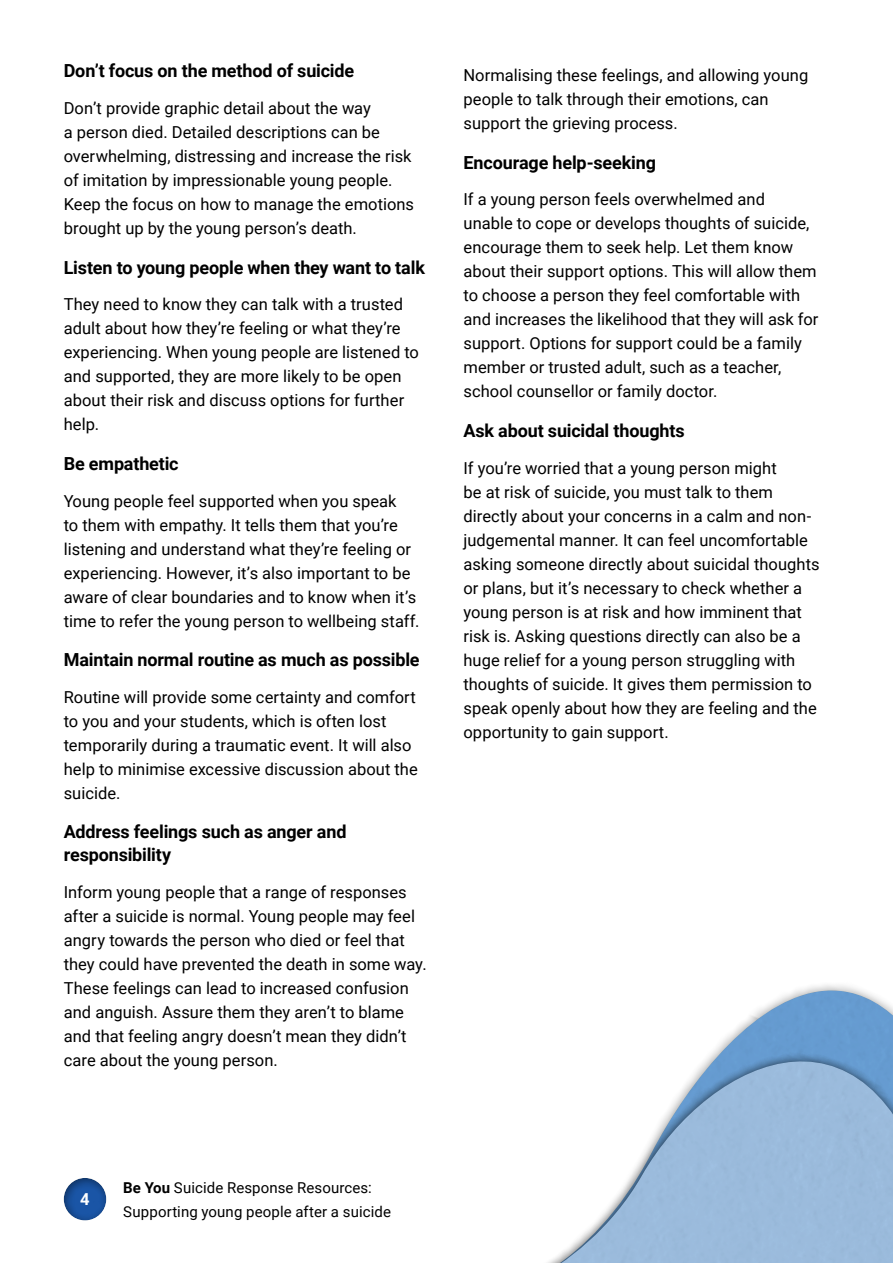
<style>
.page{position:relative;width:893px;height:1263px;background:#fff}
.page>*{position:absolute;margin:0;border:0;box-sizing:border-box;transform-origin:0 0}
.t1{font:700 18px/22.5px "Roboto";letter-spacing:-.01em;color:#000}
.Body{font:16.5px/24px "Roboto";letter-spacing:.005em;color:#000}
.t2{font:700 16.5px "Roboto";color:#fff}
.t3{font:15px/24px "Roboto";letter-spacing:.005em;color:#000}
.s1{font-weight:700}
</style>
<div class="page">
<div style="left:51px;top:1165px;width:68px;height:56px;background:#000;opacity:.5"></div>
<img style="left:548px;top:990px;width:345px;height:273px">
<h3 class="t1" style="left:64px;top:59px;width:292px">Don’t focus on the method of suicide</h3>
<p class="Body" style="left:64px;top:96px;width:352px">Don’t provide graphic detail about the way<br>a person died. Detailed descriptions can be overwhelming, distressing and increase the risk of imitation by impressionable young people.<br>Keep the focus on how to manage the emotions brought up by the young person’s death.</p>
<h3 class="t1" style="left:64px;top:255px;width:363px">Listen to young people when they want to talk</h3>
<p class="Body" style="left:64px;top:292px;width:357px">They need to know they can talk with a trusted adult about how they’re feeling or what they’re experiencing. When young people are listened to and supported, they are more likely to be open about their risk and discuss options for further help.</p>
<h3 class="t1" style="left:64px;top:451px;width:116px">Be empathetic</h3>
<p class="Body" style="left:64px;top:488px;width:357px">Young people feel supported when you speak<br>to them with empathy. It tells them that you’re listening and understand what they’re feeling or experiencing. However, it’s also important to be aware of clear boundaries and to know when it’s time to refer the young person to wellbeing staff.</p>
<h3 class="t1" style="left:64px;top:648px;width:357px">Maintain normal routine as much as possible</h3>
<p class="Body" style="left:64px;top:684px;width:356px">Routine will provide some certainty and comfort to you and your students, which is often lost temporarily during a traumatic event. It will also help to minimise excessive discussion about the suicide.</p>
<h3 class="t1" style="left:64px;top:820px;width:284px">Address feelings such as anger and responsibility</h3>
<p class="Body" style="left:64px;top:879px;width:364px">Inform young people that a range of responses after a suicide is normal. Young people may feel angry towards the person who died or feel that they could have prevented the death in some way.<br>These feelings can lead to increased confusion and anguish. Assure them they aren’t to blame and that feeling angry doesn’t mean they didn’t care about the young person.</p>
<p class="Body" style="left:463px;top:63px;width:346px">Normalising these feelings, and allowing young people to talk through their emotions, can support the grieving process.</p>
<h3 class="t1" style="left:463px;top:150px;width:194px">Encourage help-seeking</h3>
<p class="Body" style="left:463px;top:187px;width:356px">If a young person feels overwhelmed and unable to cope or develops thoughts of suicide, encourage them to seek help. Let them know about their support options. This will allow them to choose a person they feel comfortable with and increases the likelihood that they will ask for support. Options for support could be a family member or trusted adult, such as a teacher, school counsellor or family doctor.</p>
<h3 class="t1" style="left:463px;top:419px;width:223px">Ask about suicidal thoughts</h3>
<p class="Body" style="left:463px;top:455px;width:358px">If you’re worried that a young person might<br>be at risk of suicide, you must talk to them directly about your concerns in a calm and non&shy;judgemental manner. It can feel uncomfortable asking someone directly about suicidal thoughts or plans, but it’s necessary to check whether a young person is at risk and how imminent that risk is. Asking questions directly can also be a huge relief for a young person struggling with thoughts of suicide. It gives them permission to speak openly about how they are feeling and the opportunity to gain support.</p>
<p class="t2" style="left:80px;top:1187px;width:11px">4</p>
<p class="t3" style="left:123px;top:1175px;width:269px"><span class="s1">Be You</span> Suicide Response Resources:<br>Supporting young people after a suicide</p>
</div>
